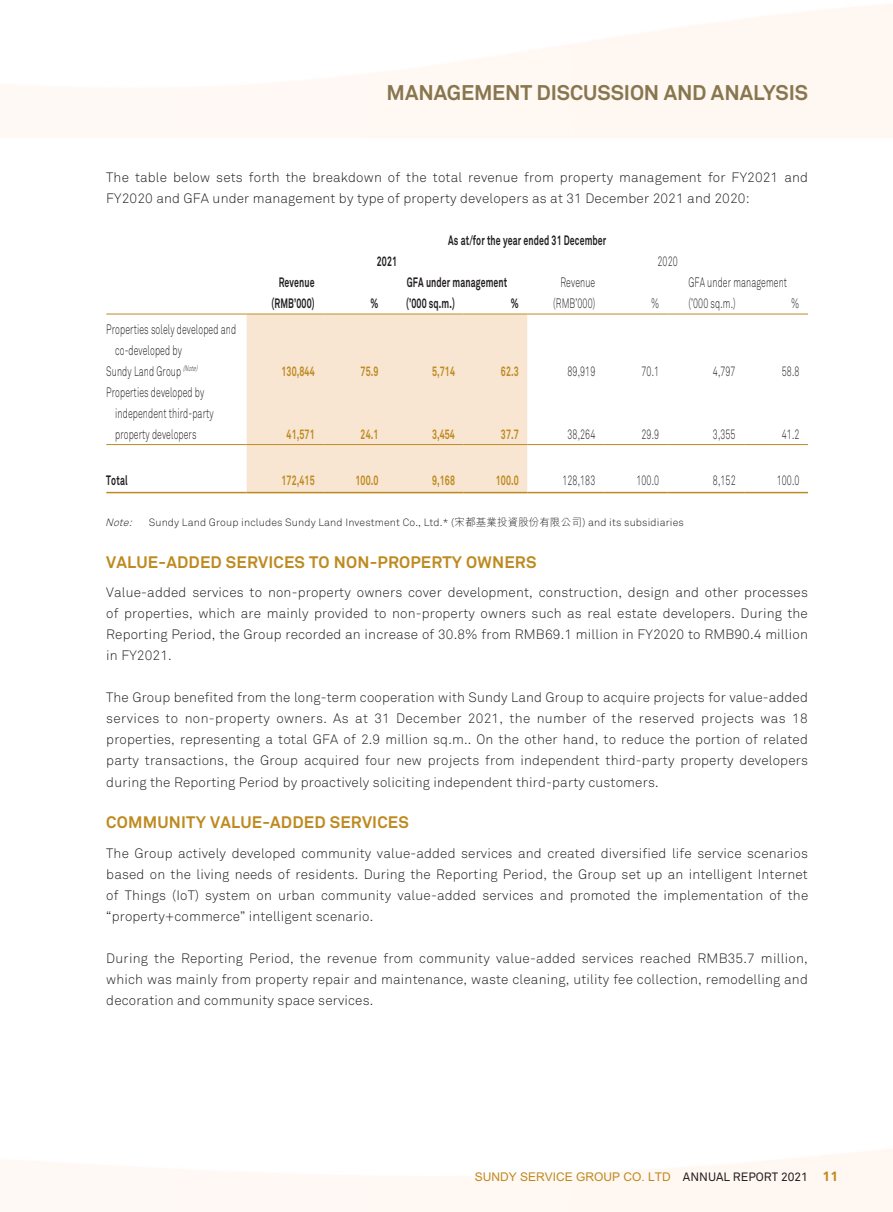
<style>
.page{position:relative;width:893px;height:1212px;background:#fff}
.page>*{position:absolute;margin:0;border:0;box-sizing:border-box;transform-origin:0 0}
.t1{font:700 21px "Akkurat Pro";letter-spacing:-.005em;color:#87764e}
.t2{font:700 16.5px "Akkurat Pro";letter-spacing:.01em;color:#be8a20}
.t3{font:13.5px/21px "Akkurat Light Pro";letter-spacing:.01em;color:#231f20;text-align:justify}
.t4{font:13.5px/21px "Akkurat Light Pro";letter-spacing:.01em;color:#231f20;scale:.65 1}
.t5{font:700 13.5px "Akkurat Pro";letter-spacing:.01em;color:#231f20;scale:.65 1}
.t6{font:700 13.5px "Akkurat Pro";letter-spacing:.01em;color:#be8a20;scale:.65 1}
.t7{font:700 12px "M Hei HKS";color:#be8a20}
.t8{font:10.5px "Akkurat Light Pro";letter-spacing:.01em;color:#231f20}
.t9{font:italic 10.5px "Akkurat Light Pro";color:#231f20}
.s1{font-family:"M Hei HK";font-weight:300}
.s2{font-family:"Akkurat Pro";font-weight:400;color:#231f20}
.s3{font-family:"Frutiger LT Std";font-size:13.5px}
</style>
<div class="page">
<div style="left:247px;top:315px;width:280px;height:177px;background:#f8e6d2"></div>
<hr style="left:106px;top:314px;width:141px;height:1px;background:#be8a20">
<hr style="left:247px;top:314px;width:76px;height:1px;background:#be8a20">
<hr style="left:323px;top:314px;width:64px;height:1px;background:#be8a20">
<hr style="left:387px;top:314px;width:76px;height:1px;background:#be8a20">
<hr style="left:463px;top:314px;width:64px;height:1px;background:#be8a20">
<hr style="left:527px;top:314px;width:77px;height:1px;background:#be8a20">
<hr style="left:604px;top:314px;width:64px;height:1px;background:#be8a20">
<hr style="left:668px;top:314px;width:76px;height:1px;background:#be8a20">
<hr style="left:744px;top:314px;width:64px;height:1px;background:#be8a20">
<hr style="left:106px;top:444px;width:141px;height:1px;background:#be8a20">
<hr style="left:247px;top:444px;width:76px;height:1px;background:#be8a20">
<hr style="left:323px;top:444px;width:64px;height:1px;background:#be8a20">
<hr style="left:387px;top:444px;width:76px;height:1px;background:#be8a20">
<hr style="left:463px;top:444px;width:64px;height:1px;background:#be8a20">
<hr style="left:527px;top:444px;width:77px;height:1px;background:#be8a20">
<hr style="left:604px;top:444px;width:64px;height:1px;background:#be8a20">
<hr style="left:668px;top:444px;width:76px;height:1px;background:#be8a20">
<hr style="left:744px;top:444px;width:64px;height:1px;background:#be8a20">
<hr style="left:106px;top:492px;width:141px;height:1px;background:#be8a20">
<hr style="left:247px;top:492px;width:76px;height:1px;background:#be8a20">
<hr style="left:323px;top:492px;width:64px;height:1px;background:#be8a20">
<hr style="left:387px;top:492px;width:76px;height:1px;background:#be8a20">
<hr style="left:463px;top:492px;width:64px;height:1px;background:#be8a20">
<hr style="left:527px;top:492px;width:77px;height:1px;background:#be8a20">
<hr style="left:604px;top:492px;width:64px;height:1px;background:#be8a20">
<hr style="left:668px;top:492px;width:76px;height:1px;background:#be8a20">
<hr style="left:744px;top:492px;width:64px;height:1px;background:#be8a20">
<h1 class="t1" style="left:387px;top:79px;width:423px">MANAGEMENT DISCUSSION AND ANALYSIS</h1>
<p class="t3" style="left:106px;top:167px;width:703px">The table below sets forth the breakdown of the total revenue from property management for FY2021 and<br>FY2020 and GFA under management by type of property developers as at 31 December 2021 and 2020:</p>
<p class="t5" style="left:448px;top:232px;width:245px">As at/for the year ended 31 December</p>
<p class="t5" style="left:377px;top:253px;width:33px">2021</p>
<p class="t4" style="left:657px;top:251px;width:33px">2020</p>
<p class="t5" style="left:279px;top:274px;width:57px">Revenue</p>
<p class="t5" style="left:407px;top:274px;width:156px">GFA under management</p>
<p class="t4" style="left:560px;top:272px;width:55px">Revenue</p>
<p class="t4" style="left:688px;top:272px;width:153px">GFA under management</p>
<p class="t5" style="left:272px;top:295px;width:68px">(RMB’000)</p>
<p class="t5" style="left:370px;top:295px;width:14px">%</p>
<p class="t5" style="left:406px;top:295px;width:77px">(’000 sq.m.)</p>
<p class="t5" style="left:511px;top:295px;width:14px">%</p>
<p class="t4" style="left:553px;top:293px;width:66px">(RMB’000)</p>
<p class="t4" style="left:651px;top:293px;width:14px">%</p>
<p class="t4" style="left:689px;top:293px;width:74px">(’000 sq.m.)</p>
<p class="t4" style="left:791px;top:293px;width:14px">%</p>
<p class="t4" style="left:106px;top:319px;width:201px">Properties solely developed and</p>
<p class="t4" style="left:115px;top:340px;width:104px">co-developed by</p>
<p class="t4" style="left:106px;top:361px;width:145px">Sundy Land Group <sup>(Note)</sup></p>
<p class="t6" style="left:281px;top:363px;width:53px">130,844</p>
<p class="t6" style="left:361px;top:363px;width:29px">75.9</p>
<p class="t6" style="left:432px;top:363px;width:37px">5,714</p>
<p class="t6" style="left:501px;top:363px;width:29px">62.3</p>
<p class="t4" style="left:567px;top:361px;width:44px">89,919</p>
<p class="t4" style="left:641px;top:361px;width:29px">70.1</p>
<p class="t4" style="left:713px;top:361px;width:36px">4,797</p>
<p class="t4" style="left:782px;top:361px;width:29px">58.8</p>
<p class="t4" style="left:115px;top:382px;width:153px;text-indent:-9px">Properties developed by independent third-party property developers</p>
<p class="t6" style="left:287px;top:426px;width:45px">41,571</p>
<p class="t6" style="left:361px;top:426px;width:29px">24.1</p>
<p class="t6" style="left:432px;top:426px;width:37px">3,454</p>
<p class="t6" style="left:501px;top:426px;width:29px">37.7</p>
<p class="t4" style="left:567px;top:424px;width:44px">38,264</p>
<p class="t4" style="left:641px;top:424px;width:29px">29.9</p>
<p class="t4" style="left:713px;top:424px;width:36px">3,355</p>
<p class="t4" style="left:782px;top:424px;width:29px">41.2</p>
<p class="t5" style="left:106px;top:472px;width:34px">Total</p>
<p class="t6" style="left:282px;top:472px;width:53px">172,415</p>
<p class="t6" style="left:355px;top:472px;width:37px">100.0</p>
<p class="t6" style="left:432px;top:472px;width:37px">9,168</p>
<p class="t6" style="left:496px;top:472px;width:37px">100.0</p>
<p class="t4" style="left:562px;top:470px;width:52px">128,183</p>
<p class="t4" style="left:636px;top:470px;width:36px">100.0</p>
<p class="t4" style="left:713px;top:470px;width:36px">8,152</p>
<p class="t4" style="left:777px;top:470px;width:36px">100.0</p>
<p class="t9" style="left:105px;top:516px;width:31px">Note:</p>
<p class="t8" style="left:149px;top:516px;width:536px">Sundy Land Group includes Sundy Land Investment Co., Ltd.* (<span class="s1">宋都基業投資股份有限公司</span>) and its subsidiaries</p>
<p class="t2" style="left:106px;top:552px;width:432px">VALUE-ADDED SERVICES TO NON-PROPERTY OWNERS</p>
<p class="t3" style="left:106px;top:582px;width:703px">Value-added services to non-property owners cover development, construction, design and other processes of properties, which are mainly provided to non-property owners such as real estate developers. During the Reporting Period, the Group recorded an increase of 30.8% from RMB69.1 million in FY2020 to RMB90.4 million in FY2021.</p>
<p class="t3" style="left:106px;top:687px;width:703px">The Group benefited from the long-term cooperation with Sundy Land Group to acquire projects for value-added services to non-property owners. As at 31 December 2021, the number of the reserved projects was 18 properties, representing a total GFA of 2.9 million sq.m.. On the other hand, to reduce the portion of related party transactions, the Group acquired four new projects from independent third-party property developers during the Reporting Period by proactively soliciting independent third-party customers.</p>
<p class="t2" style="left:106px;top:812px;width:304px">COMMUNITY VALUE-ADDED SERVICES</p>
<p class="t3" style="left:106px;top:843px;width:703px">The Group actively developed community value-added services and created diversified life service scenarios based on the living needs of residents. During the Reporting Period, the Group set up an intelligent Internet of Things (IoT) system on urban community value-added services and promoted the implementation of the “property+commerce” intelligent scenario.</p>
<p class="t3" style="left:106px;top:948px;width:703px">During the Reporting Period, the revenue from community value-added services reached RMB35.7 million, which was mainly from property repair and maintenance, waste cleaning, utility fee collection, remodelling and decoration and community space services.</p>
<p class="t7" style="left:475px;top:1167px;width:364px">SUNDY SERVICE GROUP CO. LTD <span class="s2">ANNUAL REPORT 2021</span> <span class="s3">11</span></p>
</div>
